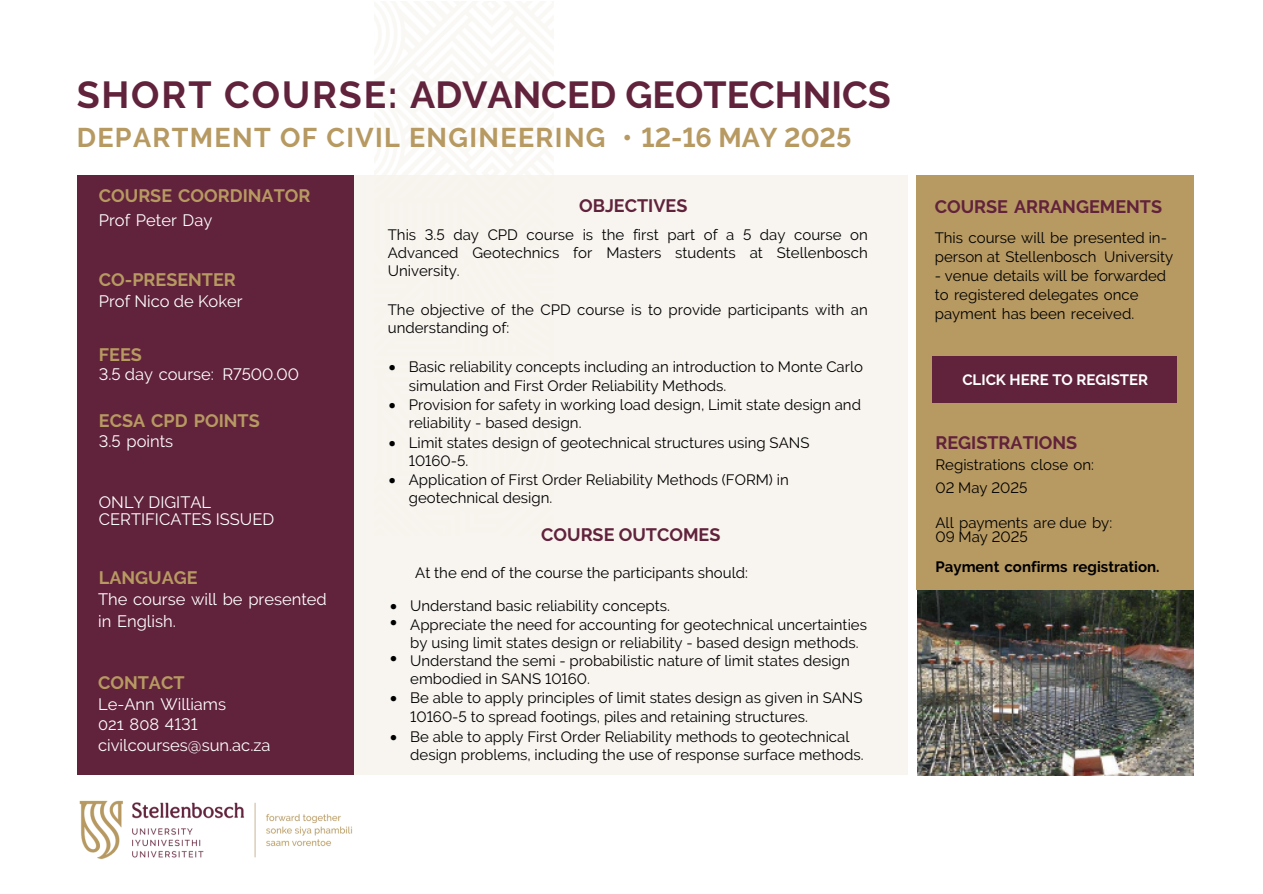
<style>
.page{position:relative;width:1263px;height:894px;background:#fff}
.page>*{position:absolute;margin:0;border:0;box-sizing:border-box;transform-origin:0 0}
.t1{font:700 37.5px "Raleway";color:#61223b}
.t2{font:700 27px "Raleway";letter-spacing:.05em;color:#b79962}
.t3{font:700 18px "Raleway";color:#b79962}
.t4{font:700 18px "Raleway";color:#61223b}
.t5{font:16.5px/20.2px "Raleway";color:#fff}
.t6{font:15px/18px "Raleway";color:#000}
.t7{font:700 15px "Raleway";color:#000}
.t8{font:700 15px "Raleway";color:#fff}
</style>
<div class="page">
<img style="left:917px;top:589px;width:277px;height:186px">
<div style="left:354px;top:175px;width:554px;height:599px;background:#f6f2eb"></div>
<div style="left:77px;top:175px;width:276px;height:599px;background:#61223b"></div>
<div style="left:916px;top:175px;width:278px;height:414px;background:#b79962"></div>
<img style="left:79px;top:800px;width:274px;height:59px">
<div style="left:932px;top:356px;width:244px;height:46px;background:#61223b"></div>
<p class="t1" style="left:77px;top:72px;width:816px">SHORT COURSE: ADVANCED GEOTECHNICS</p>
<p class="t2" style="left:77px;top:122px;width:776px">DEPARTMENT OF CIVIL ENGINEERING • 12-16 MAY 2025</p>
<p class="t3" style="left:99px;top:185px;width:213px">COURSE COORDINATOR</p>
<p class="t5" style="left:99px;top:210px;width:115px">Prof Peter Day</p>
<p class="t3" style="left:99px;top:269px;width:138px">CO-PRESENTER</p>
<p class="t5" style="left:99px;top:291px;width:145px">Prof Nico de Koker</p>
<p class="t3" style="left:99px;top:344px;width:44px">FEES</p>
<p class="t5" style="left:99px;top:364px;width:202px">3.5 day course: R7500.00</p>
<p class="t3" style="left:99px;top:409px;width:162px">ECSA CPD POINTS</p>
<p class="t5" style="left:99px;top:431px;width:76px">3.5 points</p>
<p class="t5" style="left:99px;top:494px;width:177px;line-height:17px">ONLY DIGITAL<br>CERTIFICATES ISSUED</p>
<p class="t3" style="left:99px;top:567px;width:100px">LANGUAGE</p>
<p class="t5" style="left:98px;top:587px;width:230px;line-height:22.2px">The course will be presented in English.</p>
<p class="t3" style="left:98px;top:672px;width:88px">CONTACT</p>
<p class="t5" style="left:98px;top:694px;width:174px">Le-Ann Williams<br>021 808 4131 civilcourses@sun.ac.za</p>
<p class="t4" style="left:579px;top:195px;width:110px">OBJECTIVES</p>
<p class="t6" style="left:388px;top:226px;width:482px;text-align:justify">This 3.5 day CPD course is the first part of a 5 day course on Advanced Geotechnics for Masters students at Stellenbosch University.</p>
<p class="t6" style="left:388px;top:300px;width:482px">The objective of the CPD course is to provide participants with an understanding of:</p>
<p class="t6" style="left:409px;top:357px;width:456px;line-height:19px;text-indent:-20px">• Basic reliability concepts including an introduction to Monte Carlo simulation and First Order Reliability Methods.</p>
<p class="t6" style="left:409px;top:396px;width:454px;text-indent:-20px">• Provision for safety in working load design, Limit state design and reliability - based design.</p>
<p class="t6" style="left:409px;top:433px;width:402px;text-indent:-20px">• Limit states design of geotechnical structures using SANS<br>10160-5.</p>
<p class="t6" style="left:409px;top:470px;width:382px;text-indent:-20px">• Application of First Order Reliability Methods (FORM) in geotechnical design.</p>
<p class="t4" style="left:541px;top:524px;width:181px">COURSE OUTCOMES</p>
<p class="t6" style="left:415px;top:563px;width:334px">At the end of the course the participants should:</p>
<p class="t6" style="left:390px;top:596px;width:281px">• Understand basic reliability concepts.</p>
<p class="t6" style="left:410px;top:615px;width:458px;text-indent:-20px">• Appreciate the need for accounting for geotechnical uncertainties by using limit states design or reliability - based design methods.</p>
<p class="t6" style="left:410px;top:651px;width:441px;text-indent:-20px">• Understand the semi - probabilistic nature of limit states design embodied in SANS 10160.</p>
<p class="t6" style="left:410px;top:688px;width:454px;line-height:19px;text-indent:-20px">• Be able to apply principles of limit states design as given in SANS<br>10160-5 to spread footings, piles and retaining structures.</p>
<p class="t6" style="left:410px;top:727px;width:455px;text-indent:-20px">• Be able to apply First Order Reliability methods to geotechnical design problems, including the use of response surface methods.</p>
<p class="t4" style="left:935px;top:196px;width:229px">COURSE ARRANGEMENTS</p>
<p class="t6" style="left:935px;top:228px;width:240px;line-height:19px">This course will be presented in&shy;person at Stellenbosch University</p>
<p class="t6" style="left:935px;top:266px;width:233px;line-height:19px">- venue details will be forwarded to registered delegates once payment has been received.</p>
<p class="t8" style="left:962px;top:371px;width:187px">CLICK HERE TO REGISTER</p>
<p class="t4" style="left:935px;top:432px;width:143px">REGISTRATIONS</p>
<p class="t6" style="left:935px;top:453px;width:160px;line-height:23px">Registrations close on:<br>02 May 2025</p>
<p class="t6" style="left:935px;top:516px;width:178px;line-height:13.4px">All payments are due by:<br>09 May 2025</p>
<p class="t7" style="left:935px;top:558px;width:226px">Payment confirms registration.</p>
</div>
